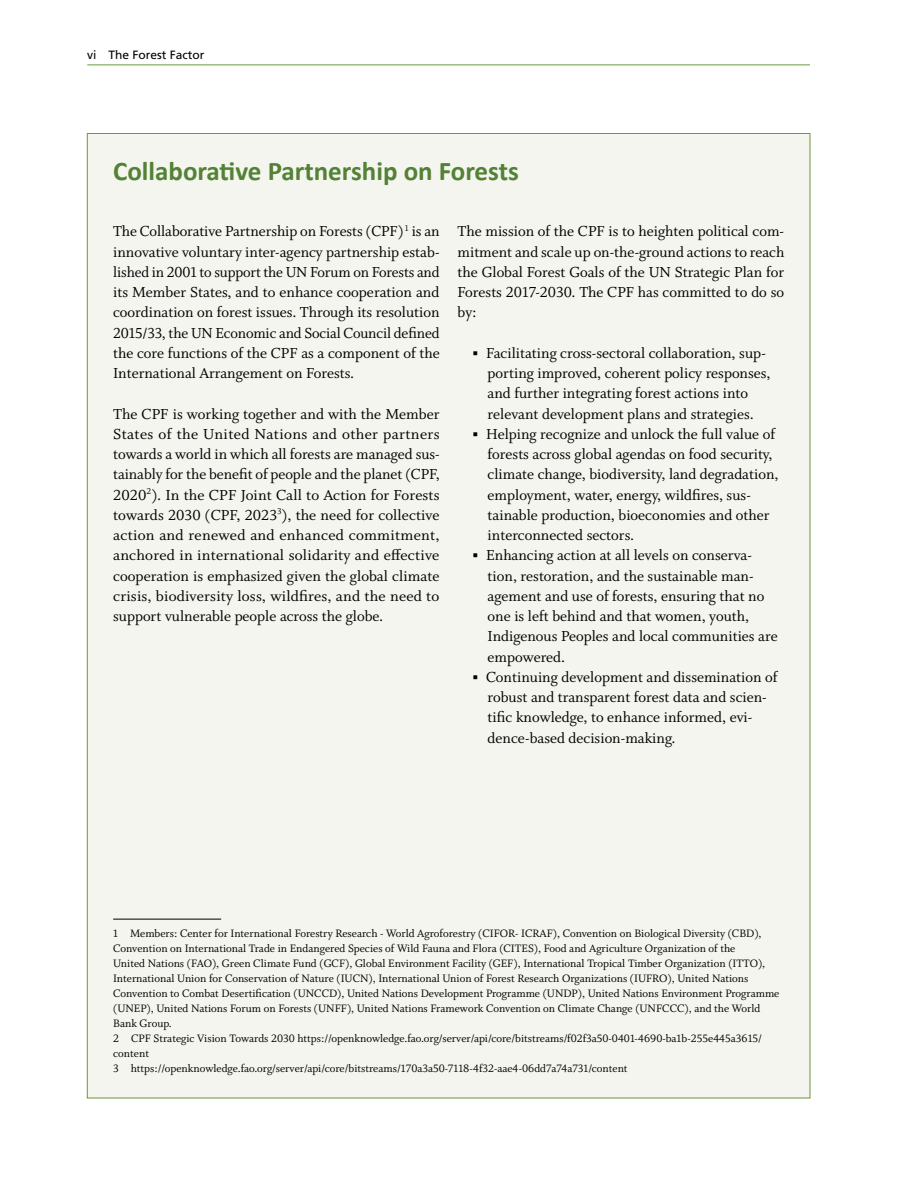
<style>
.page{position:relative;width:918px;height:1188px;background:#fff}
.page>*{position:absolute;margin:0;border:0;box-sizing:border-box;transform-origin:0 0}
.Heading_1{font:700 27px "Calibri";color:#538135}
.Body{font:16.2px/20.2px "Whitman";color:#000}
.Footnotes{font:12px/15px "Whitman";color:#000}
.t1{font:12px "Frutiger LT Std";color:#000}
</style>
<div class="page">
<hr style="left:87px;top:64px;width:723px;height:1px;background:#6b993d">
<div style="left:87px;top:134px;width:723px;height:964px;background:#f3f5ee"></div>
<hr style="left:113px;top:919px;width:108px;height:1px;background:#000">
<p class="t1" style="left:87px;top:47px;width:119px">vi The Forest Factor</p>
<p class="Heading_1" style="left:113px;top:153px;width:407px">Collaborative Partnership on Forests</p>
<p class="Body" style="left:113px;top:221px;width:328px;text-align:justify">The Collaborative Partnership on Forests (CPF) <sup>1</sup> is an innovative voluntary inter-agency partnership estab&shy;lished in 2001 to support the UN Forum on Forests and its Member States, and to enhance cooperation and coordination on forest issues. Through its resolution 2015/33, the UN Economic and Social Council defined the core functions of the CPF as a component of the International Arrangement on Forests.</p>
<p class="Body" style="left:113px;top:404px;width:328px;text-align:justify">The CPF is working together and with the Member States of the United Nations and other partners towards a world in which all forests are managed sus&shy;tainably for the benefit of people and the planet (CPF, 2020<sup>2</sup>). In the CPF Joint Call to Action for Forests towards 2030 (CPF, 2023<sup>3</sup>), the need for collective action and renewed and enhanced commitment, anchored in international solidarity and effective cooperation is emphasized given the global climate crisis, biodiversity loss, wildfires, and the need to support vulnerable people across the globe.</p>
<p class="Body" style="left:458px;top:221px;width:328px;text-align:justify">The mission of the CPF is to heighten political com&shy;mitment and scale up on-the-ground actions to reach the Global Forest Goals of the UN Strategic Plan for Forests 2017-2030. The CPF has committed to do so by:</p>
<p class="Body" style="left:488px;top:343px;width:284px;text-indent:-15px">▪ Facilitating cross-sectoral collaboration, sup&shy;porting improved, coherent policy responses, and further integrating forest actions into relevant development plans and strategies.</p>
<p class="Body" style="left:488px;top:424px;width:292px;text-indent:-15px">▪ Helping recognize and unlock the full value of forests across global agendas on food security, climate change, biodiversity, land degradation, employment, water, energy, wildfires, sus&shy;tainable production, bioeconomies and other interconnected sectors.</p>
<p class="Body" style="left:488px;top:545px;width:292px;text-indent:-15px">▪ Enhancing action at all levels on conserva&shy;tion, restoration, and the sustainable man&shy;agement and use of forests, ensuring that no one is left behind and that women, youth, Indigenous Peoples and local communities are empowered.</p>
<p class="Body" style="left:488px;top:667px;width:291px;text-indent:-15px">▪ Continuing development and dissemination of robust and transparent forest data and scien&shy;tific knowledge, to enhance informed, evi&shy;dence-based decision-making.</p>
<p class="Footnotes" style="left:113px;top:926px;width:668px">1 Members: Center for International Forestry Research - World Agroforestry (CIFOR- ICRAF), Convention on Biological Diversity (CBD), Convention on International Trade in Endangered Species of Wild Fauna and Flora (CITES), Food and Agriculture Organization of the<br>United Nations (FAO), Green Climate Fund (GCF), Global Environment Facility (GEF), International Tropical Timber Organization (ITTO), International Union for Conservation of Nature (IUCN), International Union of Forest Research Organizations (IUFRO), United Nations Convention to Combat Desertification (UNCCD), United Nations Development Programme (UNDP), United Nations Environment Programme (UNEP), United Nations Forum on Forests (UNFF), United Nations Framework Convention on Climate Change (UNFCCC), and the World Bank Group.</p>
<p class="Footnotes" style="left:113px;top:1031px;width:650px">2 CPF Strategic Vision Towards 2030 https://openknowledge.fao.org/server/api/core/bitstreams/f02f3a50-0401-4690-ba1b-255e445a3615/ content</p>
<p class="Footnotes" style="left:113px;top:1061px;width:516px">3 https://openknowledge.fao.org/server/api/core/bitstreams/170a3a50-7118-4f32-aae4-06dd7a74a731/content</p>
</div>
